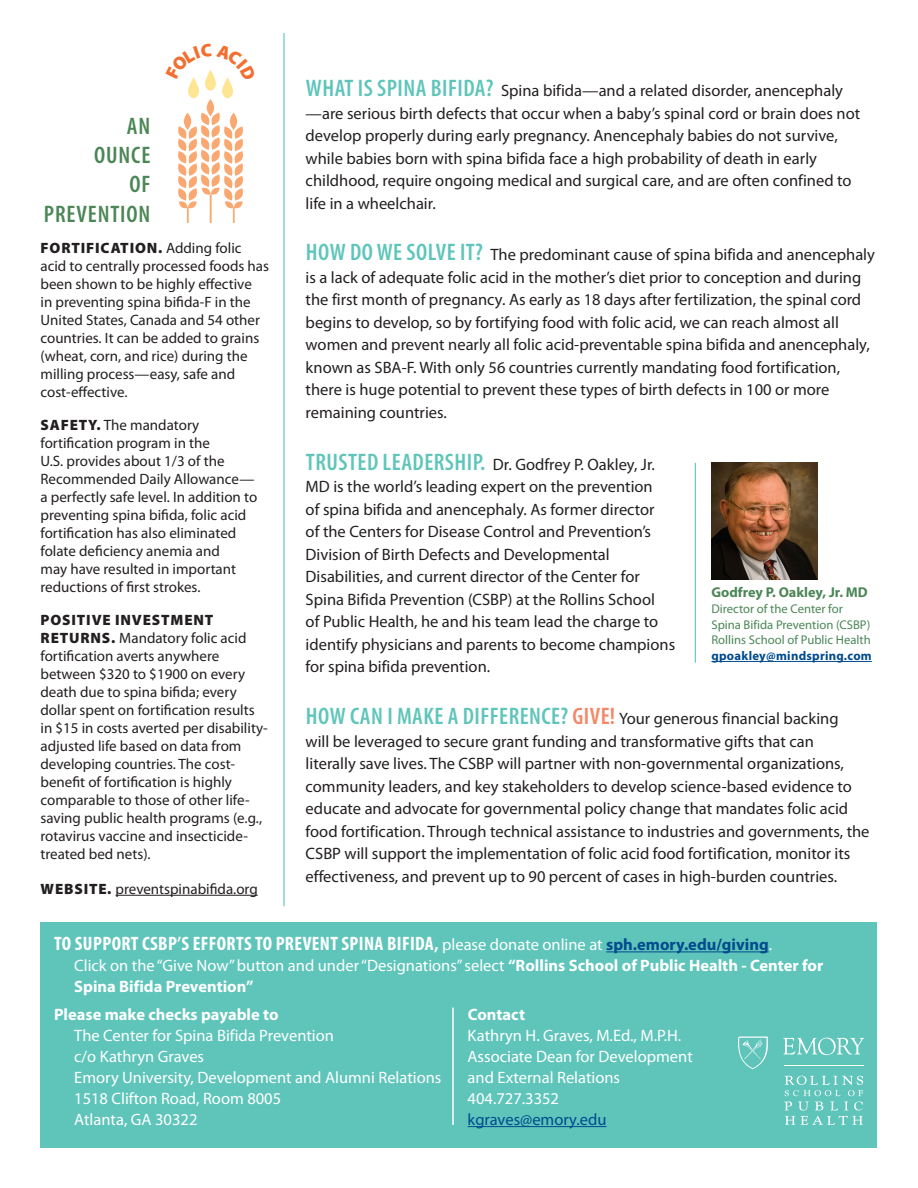
<style>
.page{position:relative;width:918px;height:1188px;background:#fff}
.page>*{position:absolute;margin:0;border:0;box-sizing:border-box;transform-origin:0 0}
.t1{font:600 condensed 24px/29.4px "Myriad Pro";letter-spacing:.035em;color:#4b8656;text-align:right}
.t2{font:700 condensed 19.5px "Myriad Pro";letter-spacing:.02em;color:#fff}
.t3{font:16.5px/22.5px "Myriad Pro";color:#231f20}
.t4{font:16.5px/21px "Myriad Pro";color:#fff}
.t5{font:700 16.5px/21px "Myriad Pro";color:#fff}
.t6{font:16.5px "Myriad Pro";color:#004a8d}
.t7{font:15px/18px "Myriad Pro";color:#231f20}
.t8{font:700 14.25px "Myriad Pro";color:#4b8656}
.t9{font:12.6px/15.9px "Myriad Pro";color:#4b8656}
.t10{font:700 12.6px "Myriad Pro";letter-spacing:.02em;color:#004a8d}
.s1{font-weight:900}
.s2{font-weight:600;font-stretch:condensed;font-size:24px;color:#5fc5ba}
.s3{font-weight:600;font-stretch:condensed;font-size:24px;color:#f58768}
.s4{font-weight:400;font-stretch:normal;font-size:16.5px}
.s5{font-stretch:normal;font-size:16.5px;color:#004a8d}
.s6{font-weight:400}
</style>
<div class="page">
<div style="left:40px;top:922px;width:838px;height:226px;background:#5fc5ba"></div>
<hr style="left:606px;top:951px;width:163px;height:1px;background:#004a8d">
<div style="left:207px;top:99px;width:7px;height:17px;background:#f9a872;border-radius:50%"></div>
<svg style="left:178px;top:113px;width:65px;height:109px"></svg>
<hr style="left:283px;top:33px;width:2px;height:873px;background:#5fc5ba">
<img style="left:711px;top:463px;width:106px;height:116px">
<hr style="left:711px;top:661px;width:161px;height:1px;background:#004a8d">
<hr style="left:695px;top:463px;width:1px;height:200px;background:#5fc5ba">
<svg style="left:784px;top:1076px;width:79px;height:49px"></svg>
<svg style="left:738px;top:1037px;width:30px;height:32px"></svg>
<svg style="left:783px;top:1037px;width:81px;height:18px"></svg>
<hr style="left:784px;top:1065px;width:79px;height:1px;background:#fff">
<hr style="left:468px;top:1126px;width:138px;height:1px;background:#004a8d">
<hr style="left:452px;top:1008px;width:2px;height:117px;background:#fff">
<hr style="left:116px;top:895px;width:142px;height:1px;background:#231f20">
<svg style="left:188px;top:70px;width:45px;height:28px"></svg>
<h1 class="t1" style="left:44px;top:110px;width:108px">AN<br>OUNCE<br>OF<br>PREVENTION</h1>
<p class="t7" style="left:40px;top:239px;width:230px"><span class="s1">FORTIFICATION.</span> Adding folic acid to centrally processed foods has been shown to be highly effective<br>in preventing spina bifida-F in the<br>United States, Canada and 54 other countries. It can be added to grains (wheat, corn, and rice) during the milling process—easy, safe and cost-effective.</p>
<p class="t7" style="left:40px;top:416px;width:218px"><span class="s1">SAFETY.</span> The mandatory fortification program in the<br>U.S. provides about 1/3 of the<br>Recommended Daily Allowance— a perfectly safe level. In addition to preventing spina bifida, folic acid fortification has also eliminated folate deficiency anemia and<br>may have resulted in important reductions of first strokes.</p>
<p class="t7" style="left:40px;top:611px;width:229px"><span class="s1">POSITIVE INVESTMENT<br>RETURNS.</span> Mandatory folic acid fortification averts anywhere between $320 to $1900 on every death due to spina bifida; every dollar spent on fortification results in $15 in costs averted per disability&shy;adjusted life based on data from developing countries. The cost&shy;benefit of fortification is highly comparable to those of other life&shy;saving public health programs (e.g., rotavirus vaccine and insecticide&shy;treated bed nets).</p>
<p class="t7" style="left:41px;top:879px;width:219px"><span class="s1">WEBSITE.</span> preventspinabifida.org</p>
<p class="t3" style="left:306px;top:79px;width:556px"><span class="s2">WHAT IS SPINA BIFIDA?</span> Spina bifida—and a related disorder, anencephaly —are serious birth defects that occur when a baby’s spinal cord or brain does not develop properly during early pregnancy. Anencephaly babies do not survive, while babies born with spina bifida face a high probability of death in early childhood, require ongoing medical and surgical care, and are often confined to life in a wheelchair.</p>
<p class="t3" style="left:306px;top:243px;width:571px"><span class="s2">HOW DO WE SOLVE IT?</span> The predominant cause of spina bifida and anencephaly is a lack of adequate folic acid in the mother’s diet prior to conception and during the first month of pregnancy. As early as 18 days after fertilization, the spinal cord begins to develop, so by fortifying food with folic acid, we can reach almost all women and prevent nearly all folic acid-preventable spina bifida and anencephaly, known as SBA-F. With only 56 countries currently mandating food fortification, there is huge potential to prevent these types of birth defects in 100 or more remaining countries.</p>
<p class="t3" style="left:306px;top:453px;width:371px"><span class="s2">TRUSTED LEADERSHIP.</span> Dr. Godfrey P. Oakley, Jr.<br>MD is the world’s leading expert on the prevention<br>of spina bifida and anencephaly. As former director<br>of the Centers for Disease Control and Prevention’s Division of Birth Defects and Developmental Disabilities, and current director of the Center for Spina Bifida Prevention (CSBP) at the Rollins School<br>of Public Health, he and his team lead the charge to identify physicians and parents to become champions for spina bifida prevention.</p>
<p class="t3" style="left:306px;top:707px;width:565px"><span class="s2">HOW CAN I MAKE A DIFFERENCE?</span> <span class="s3">GIVE!</span> Your generous financial backing<br>will be leveraged to secure grant funding and transformative gifts that can<br>literally save lives. The CSBP will partner with non-governmental organizations, community leaders, and key stakeholders to develop science-based evidence to educate and advocate for governmental policy change that mandates folic acid food fortification. Through technical assistance to industries and governments, the CSBP will support the implementation of folic acid food fortification, monitor its effectiveness, and prevent up to 90 percent of cases in high-burden countries.</p>
<p class="t8" style="left:711px;top:583px;width:158px">Godfrey P. Oakley, Jr. MD</p>
<p class="t9" style="left:711px;top:600px;width:161px">Director of the Center for<br>Spina Bifida Prevention (CSBP)<br>Rollins School of Public Health</p>
<p class="t10" style="left:711px;top:648px;width:162px">gpoakley@mindspring.com</p>
<p class="t2" style="left:54px;top:932px;width:719px">TO SUPPORT CSBP’S EFFORTS TO PREVENT SPINA BIFIDA, <span class="s4">please donate online at</span> <span class="s5">sph.emory.edu/giving</span><span class="s4">.</span></p>
<p class="t5" style="left:74px;top:955px;width:751px"><span class="s6">Click on the “Give Now” button and under “Designations” select</span> “Rollins School of Public Health - Center for<br>Spina Bifida Prevention”</p>
<p class="t5" style="left:54px;top:1003px;width:226px">Please make checks payable to</p>
<p class="t4" style="left:74px;top:1025px;width:369px">The Center for Spina Bifida Prevention<br>c/o Kathryn Graves<br>Emory University, Development and Alumni Relations<br>1518 Clifton Road, Room 8005<br>Atlanta, GA 30322</p>
<p class="t5" style="left:468px;top:1003px;width:59px">Contact</p>
<p class="t4" style="left:468px;top:1025px;width:227px">Kathryn H. Graves, M.Ed., M.P.H.<br>Associate Dean for Development and External Relations<br>404.727.3352</p>
<p class="t6" style="left:468px;top:1109px;width:140px">kgraves@emory.edu</p>
</div>
